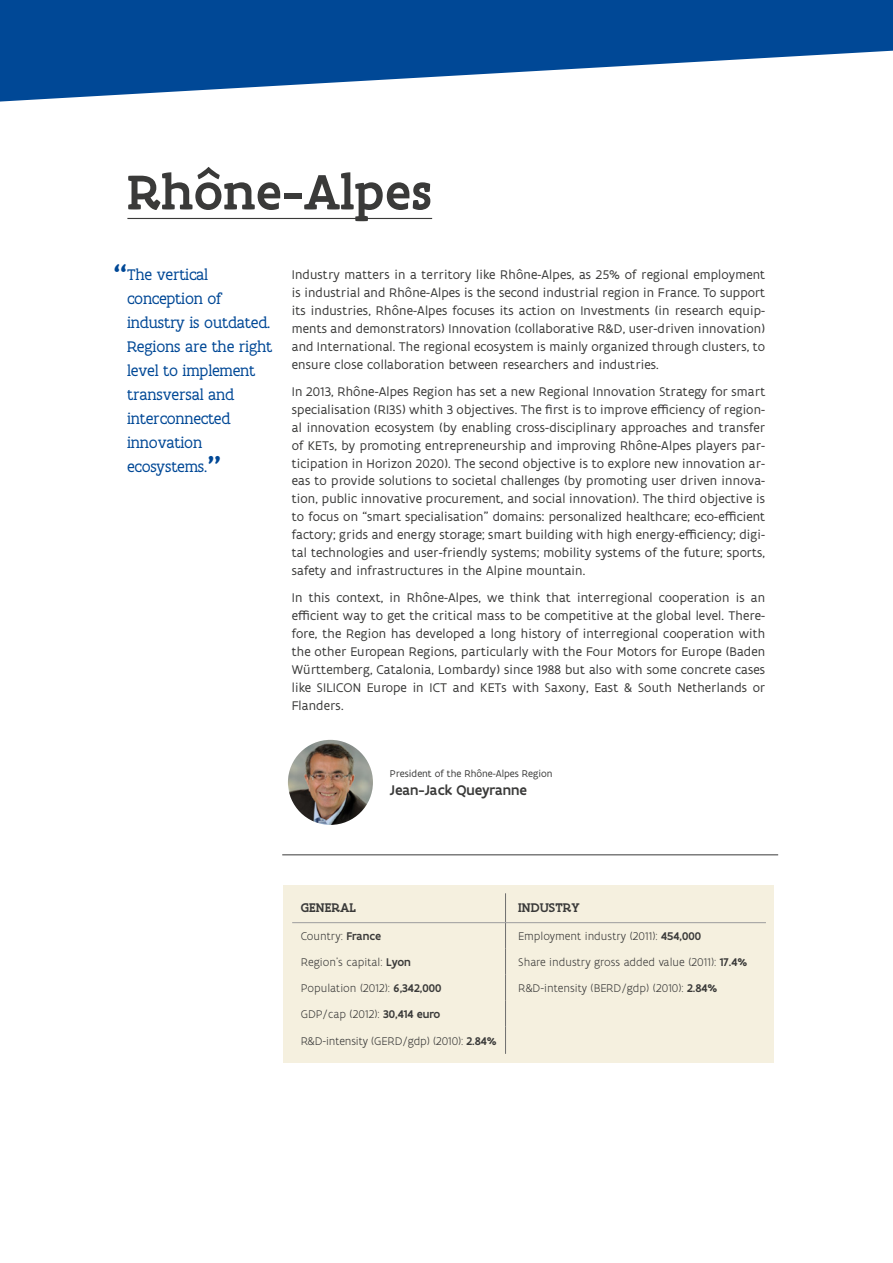
<style>
.page{position:relative;width:893px;height:1263px;background:#fff}
.page>*{position:absolute;margin:0;border:0;box-sizing:border-box;transform-origin:0 0}
.t1{font:500 52.5px "Flanders Serifbeta 2";color:#3a3a39}
.t2{font:16.5px/24px "Flanders Serifbeta 2";letter-spacing:-.01em;color:#004896}
.t3{font:500 15px "Flanders Sansbeta 3";color:#3a3a39}
.t4{font:13.5px/18px "Flanders Sansbeta 3";letter-spacing:.01em;color:#3a3a39;text-align:justify}
.t5{font:500 13.5px "Flanders Serifbeta 2";color:#3a3a39}
.t6{font:300 12px "Flanders Sansbeta 3";color:#3a3a39}
.t7{font:10.5px "Flanders Sansbeta 3";color:#3a3a39}
.s1{font-weight:700;font-size:27px}
.s2{font-weight:500}
</style>
<div class="page">
<svg style="left:0;top:0;width:893px;height:219px"></svg>
<hr style="left:127px;top:218px;width:305px;height:1px;background:#3a3a39">
<hr style="left:282px;top:854px;width:496px;height:1px;background:#3a3a39">
<div style="left:284px;top:885px;width:490px;height:177px;background:#f5f0df"></div>
<svg style="left:505px;top:893px;width:1px;height:161px"></svg>
<hr style="left:292px;top:922px;width:213px;height:1px;background:#9c9c9d">
<hr style="left:505px;top:922px;width:261px;height:1px;background:#9c9c9d">
<img style="left:288px;top:740px;width:85px;height:85px;border-radius:43px">
<h1 class="t1" style="left:127px;top:159px;width:306px">Rhône-Alpes</h1>
<p class="t2" style="left:127px;top:262px;width:147px;text-indent:-14px"><span class="s1">“</span>The vertical conception of industry is outdated.<br>Regions are the right level to implement transversal and interconnected innovation ecosystems.<span class="s1">”</span></p>
<p class="t4" style="left:292px;top:265px;width:475px">Industry matters in a territory like Rhône-Alpes, as 25% of regional employment is industrial and Rhône-Alpes is the second industrial region in France. To support its industries, Rhône-Alpes focuses its action on Investments (in research equip&shy;ments and demonstrators) Innovation (collaborative R&amp;D, user-driven innovation) and International. The regional ecosystem is mainly organized through clusters, to ensure close collaboration between researchers and industries.</p>
<p class="t4" style="left:292px;top:382px;width:475px">In 2013, Rhône-Alpes Region has set a new Regional Innovation Strategy for smart specialisation (RI3S) whith 3 objectives. The first is to improve efficiency of region&shy;al innovation ecosystem (by enabling cross-disciplinary approaches and transfer of KETs, by promoting entrepreneurship and improving Rhône-Alpes players par&shy;ticipation in Horizon 2020). The second objective is to explore new innovation ar&shy;eas to provide solutions to societal challenges (by promoting user driven innova&shy;tion, public innovative procurement, and social innovation). The third objective is to focus on “smart specialisation” domains: personalized healthcare; eco-efficient factory; grids and energy storage; smart building with high energy-efficiency; digi&shy;tal technologies and user-friendly systems; mobility systems of the future; sports, safety and infrastructures in the Alpine mountain.</p>
<p class="t4" style="left:292px;top:588px;width:475px">In this context, in Rhône-Alpes, we think that interregional cooperation is an efficient way to get the critical mass to be competitive at the global level. There&shy;fore, the Region has developed a long history of interregional cooperation with the other European Regions, particularly with the Four Motors for Europe (Baden Württemberg, Catalonia, Lombardy) since 1988 but also with some concrete cases like SILICON Europe in ICT and KETs with Saxony, East &amp; South Netherlands or Flanders.</p>
<p class="t7" style="left:390px;top:767px;width:164px">President of the Rhône-Alpes Region</p>
<p class="t3" style="left:390px;top:781px;width:139px">Jean-Jack Queyranne</p>
<p class="t5" style="left:301px;top:899px;width:57px">GENERAL</p>
<p class="t5" style="left:518px;top:899px;width:63px">INDUSTRY</p>
<p class="t6" style="left:301px;top:929px;width:82px">Country: <span class="s2">France</span></p>
<p class="t6" style="left:518px;top:929px;width:184px">Employment industry (2011): <span class="s2">454,000</span></p>
<p class="t6" style="left:301px;top:955px;width:112px">Region’s capital: <span class="s2">Lyon</span></p>
<p class="t6" style="left:518px;top:955px;width:231px">Share industry gross added value (2011): <span class="s2">17.4%</span></p>
<p class="t6" style="left:301px;top:981px;width:142px">Population (2012): <span class="s2">6,342,000</span></p>
<p class="t6" style="left:518px;top:981px;width:201px">R&amp;D-intensity (BERD/gdp) (2010): <span class="s2">2.84%</span></p>
<p class="t6" style="left:301px;top:1007px;width:141px">GDP/cap (2012): <span class="s2">30,414 euro</span></p>
<p class="t6" style="left:301px;top:1034px;width:198px">R&amp;D-intensity (GERD/gdp) (2010): <span class="s2">2.84%</span></p>
</div>
